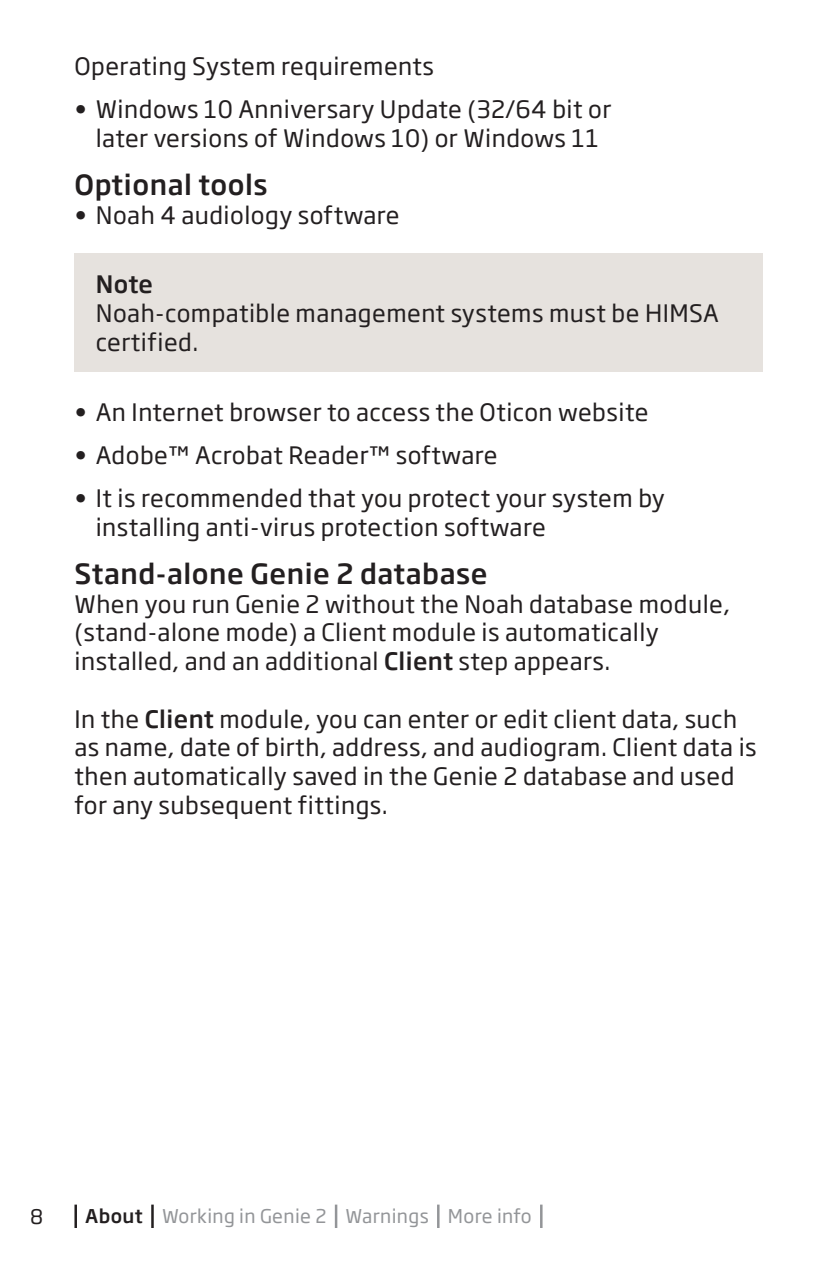
<style>
.page{position:relative;width:837px;height:1262px;background:#fff}
.page>*{position:absolute;margin:0;border:0;box-sizing:border-box;transform-origin:0 0}
.t1{font:500 27.5px "Soho Gothic Pro";letter-spacing:.02em;color:#231f20}
.t2{font:23.75px/28.8px "Soho Gothic Pro";letter-spacing:.02em;color:#231f20}
.t3{font:500 23.75px "Soho Gothic Pro";color:#231f20}
.t4{font:20px "Soho Gothic Pro";color:#231f20}
.t5{font:18.75px "Soho Gothic Pro";letter-spacing:.02em;color:#939598}
.s1{font-weight:500}
.s2{font-weight:500;color:#231f20}
</style>
<div class="page">
<hr style="left:74px;top:1204px;width:3px;height:23px;background:#231f20">
<hr style="left:151px;top:1204px;width:3px;height:23px;background:#231f20">
<hr style="left:335px;top:1204px;width:2px;height:23px;background:#939598">
<hr style="left:437px;top:1204px;width:2px;height:23px;background:#939598">
<hr style="left:540px;top:1204px;width:2px;height:23px;background:#939598">
<div style="left:74px;top:253px;width:688px;height:119px;background:#e6e2de"></div>
<p class="t2" style="left:74px;top:51px;width:361px">Operating System requirements</p>
<p class="t2" style="left:74px;top:94px;width:538px;text-align:center">• Windows 10 Anniversary Update (32/64 bit or later versions of Windows 10) or Windows 11</p>
<p class="t1" style="left:74px;top:163px;width:194px">Optional tools</p>
<p class="t2" style="left:74px;top:199px;width:326px">• Noah 4 audiology software</p>
<p class="t3" style="left:96px;top:265px;width:59px">Note</p>
<p class="t2" style="left:96px;top:297px;width:624px">Noah-compatible management systems must be HIMSA certified.</p>
<p class="t2" style="left:74px;top:397px;width:575px">• An Internet browser to access the Oticon website</p>
<p class="t2" style="left:74px;top:440px;width:424px">• Adobe™ Acrobat Reader™ software</p>
<p class="t2" style="left:96px;top:483px;width:570px;text-indent:-21px">• It is recommended that you protect your system by installing anti-virus protection software</p>
<p class="t1" style="left:74px;top:552px;width:414px">Stand-alone Genie 2 database</p>
<p class="t2" style="left:74px;top:588px;width:656px">When you run Genie 2 without the Noah database module, (stand-alone mode) a Client module is automatically installed, and an additional <span class="s1">Client</span> step appears.</p>
<p class="t2" style="left:74px;top:703px;width:683px">In the <span class="s1">Client</span> module, you can enter or edit client data, such as name, date of birth, address, and audiogram. Client data is then automatically saved in the Genie 2 database and used for any subsequent fittings.</p>
<p class="t4" style="left:30px;top:1201px;width:15px">8</p>
<p class="t5" style="left:447px;top:1201px;width:85px">More info</p>
<p class="t5" style="left:85px;top:1201px;width:345px"><span class="s2">About</span> Working in Genie 2 Warnings</p>
</div>
